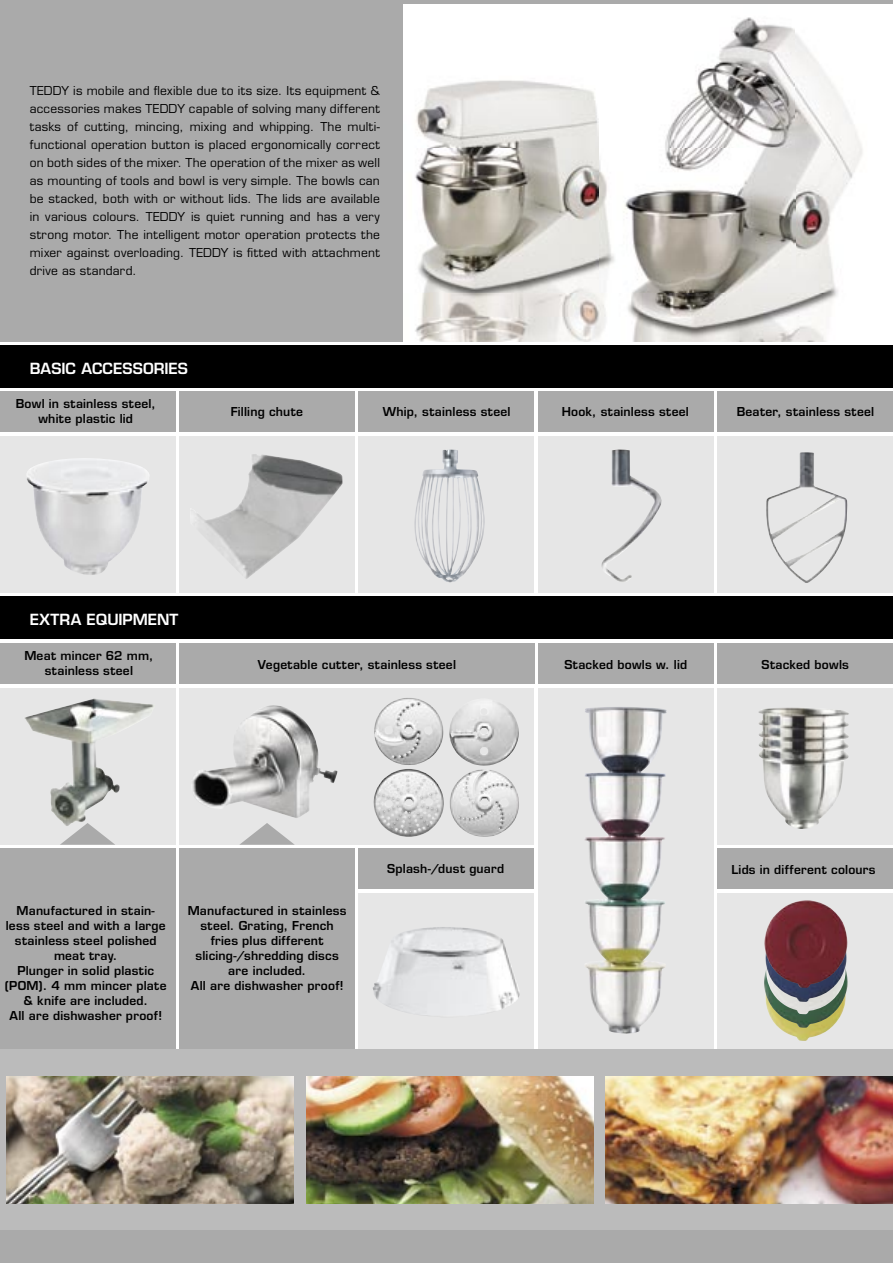
<style>
.page{position:relative;width:893px;height:1263px;background:#fff}
.page>*{position:absolute;margin:0;border:0;box-sizing:border-box;transform-origin:0 0}
.t1{font:600 15px "Eurostile";letter-spacing:.005em;color:#fff}
.t2{font:12px/18px "Eurostile";letter-spacing:.02em;color:#000;text-align:justify}
.t3{font:600 12px/15px "Eurostile";letter-spacing:.02em;color:#000;text-align:center}
</style>
<div class="page">
<div style="left:0;top:1230px;width:893px;height:33px;background:#aaa"></div>
<div style="left:718px;top:893px;width:175px;height:157px;background:#e6e6e6"></div>
<div style="left:179px;top:848px;width:176px;height:202px;background:#aaa"></div>
<div style="left:179px;top:688px;width:176px;height:157px;background:#e6e6e6"></div>
<div style="left:717px;top:688px;width:176px;height:156px;background:#e6e6e6"></div>
<div style="left:0;top:688px;width:175px;height:156px;background:#e6e6e6"></div>
<img style="left:192px;top:705px;width:146px;height:113px">
<img style="left:25px;top:698px;width:129px;height:125px">
<img style="left:758px;top:707px;width:91px;height:122px">
<div style="left:0;top:643px;width:175px;height:41px;background:#aaa"></div>
<div style="left:179px;top:643px;width:176px;height:41px;background:#aaa"></div>
<div style="left:717px;top:643px;width:176px;height:41px;background:#aaa"></div>
<img style="left:779px;top:1028px;width:52px;height:13px">
<img style="left:764px;top:939px;width:84px;height:89px">
<div style="left:0;top:848px;width:175px;height:202px;background:#aaa"></div>
<div style="left:718px;top:848px;width:175px;height:41px;background:#aaa"></div>
<svg style="left:239px;top:823px;width:56px;height:22px"></svg>
<svg style="left:60px;top:823px;width:55px;height:22px"></svg>
<div style="left:0;top:345px;width:893px;height:43px;background:#000"></div>
<div style="left:179px;top:436px;width:176px;height:157px;background:#e6e6e6"></div>
<div style="left:359px;top:436px;width:175px;height:157px;background:#e6e6e6"></div>
<div style="left:538px;top:436px;width:175px;height:157px;background:#e6e6e6"></div>
<div style="left:718px;top:436px;width:175px;height:157px;background:#e6e6e6"></div>
<div style="left:0;top:436px;width:175px;height:157px;background:#e6e6e6"></div>
<img style="left:197px;top:454px;width:146px;height:125px">
<img style="left:27px;top:458px;width:122px;height:117px">
<img style="left:414px;top:450px;width:71px;height:132px">
<img style="left:601px;top:449px;width:61px;height:133px">
<img style="left:766px;top:452px;width:82px;height:131px">
<div style="left:0;top:391px;width:175px;height:41px;background:#aaa"></div>
<div style="left:179px;top:391px;width:176px;height:41px;background:#aaa"></div>
<div style="left:359px;top:391px;width:175px;height:41px;background:#aaa"></div>
<div style="left:538px;top:391px;width:175px;height:41px;background:#aaa"></div>
<div style="left:718px;top:391px;width:175px;height:41px;background:#aaa"></div>
<div style="left:0;top:596px;width:893px;height:43px;background:#000"></div>
<div style="left:538px;top:688px;width:175px;height:362px;background:#e6e6e6"></div>
<img style="left:584px;top:707px;width:83px;height:278px">
<div style="left:538px;top:643px;width:175px;height:41px;background:#aaa"></div>
<div style="left:353px;top:643px;width:181px;height:41px;background:#aaa"></div>
<svg style="left:355px;top:688px;width:179px;height:157px;background:#d9d9d9"></svg>
<div style="left:359px;top:848px;width:175px;height:41px;background:#aaa"></div>
<div style="left:359px;top:893px;width:175px;height:157px;background:#e6e6e6"></div>
<div style="left:0;top:0;width:893px;height:342px;background:#aaa"></div>
<img style="left:404px;top:4px;width:195px;height:289px">
<img style="left:599px;top:4px;width:294px;height:289px">
<img style="left:404px;top:293px;width:489px;height:49px">
<img style="left:766px;top:1002px;width:80px;height:12px">
<img style="left:765px;top:988px;width:82px;height:14px">
<img style="left:764px;top:900px;width:83px;height:88px">
<img style="left:372px;top:927px;width:148px;height:89px">
<img style="left:398px;top:773px;width:26px;height:19px">
<img style="left:385px;top:704px;width:47px;height:36px">
<img style="left:449px;top:698px;width:70px;height:68px">
<img style="left:459px;top:770px;width:54px;height:37px">
<div style="left:0;top:1049px;width:893px;height:181px;background:#bbb"></div>
<img style="left:306px;top:1076px;width:287px;height:128px">
<img style="left:606px;top:1076px;width:287px;height:128px">
<img style="left:6px;top:1076px;width:287px;height:128px">
<p class="t2" style="left:30px;top:82px;width:352px">TEDDY is mobile and flexible due to its size. Its equipment &amp; accessories makes TEDDY capable of solving many different tasks of cutting, mincing, mixing and whipping. The multi&shy;functional operation button is placed ergonomically correct on both sides of the mixer. The operation of the mixer as well as mounting of tools and bowl is very simple. The bowls can be stacked, both with or without lids. The lids are available in various colours. TEDDY is quiet running and has a very strong motor. The intelligent motor operation protects the mixer against overloading. TEDDY is fitted with attachment drive as standard.</p>
<p class="t1" style="left:30px;top:359px;width:160px">BASIC ACCESSORIES</p>
<p class="t3" style="left:16px;top:396px;width:141px">Bowl in stainless steel, white plastic lid</p>
<p class="t3" style="left:231px;top:404px;width:74px">Filling chute</p>
<p class="t3" style="left:383px;top:404px;width:129px">Whip, stainless steel</p>
<p class="t3" style="left:562px;top:404px;width:128px">Hook, stainless steel</p>
<p class="t3" style="left:737px;top:404px;width:139px">Beater, stainless steel</p>
<p class="t1" style="left:30px;top:610px;width:150px">EXTRA EQUIPMENT</p>
<p class="t3" style="left:24px;top:648px;width:130px">Meat mincer 62 mm, stainless steel</p>
<p class="t3" style="left:761px;top:656px;width:89px">Stacked bowls</p>
<p class="t3" style="left:564px;top:656px;width:124px">Stacked bowls w. lid</p>
<p class="t3" style="left:258px;top:656px;width:200px">Vegetable cutter, stainless steel</p>
<p class="t3" style="left:5px;top:903px;width:163px">Manufactured in stain&shy;less steel and with a large stainless steel polished meat tray.<br>Plunger in solid plastic (POM). 4 mm mincer plate &amp; knife are included.<br>All are dishwasher proof!</p>
<p class="t3" style="left:188px;top:903px;width:160px">Manufactured in stainless steel. Grating, French fries plus different slicing-/shredding discs are included.<br>All are dishwasher proof!</p>
<p class="t3" style="left:387px;top:861px;width:118px">Splash-/dust guard</p>
<p class="t3" style="left:731px;top:862px;width:146px">Lids in different colours</p>
</div>
